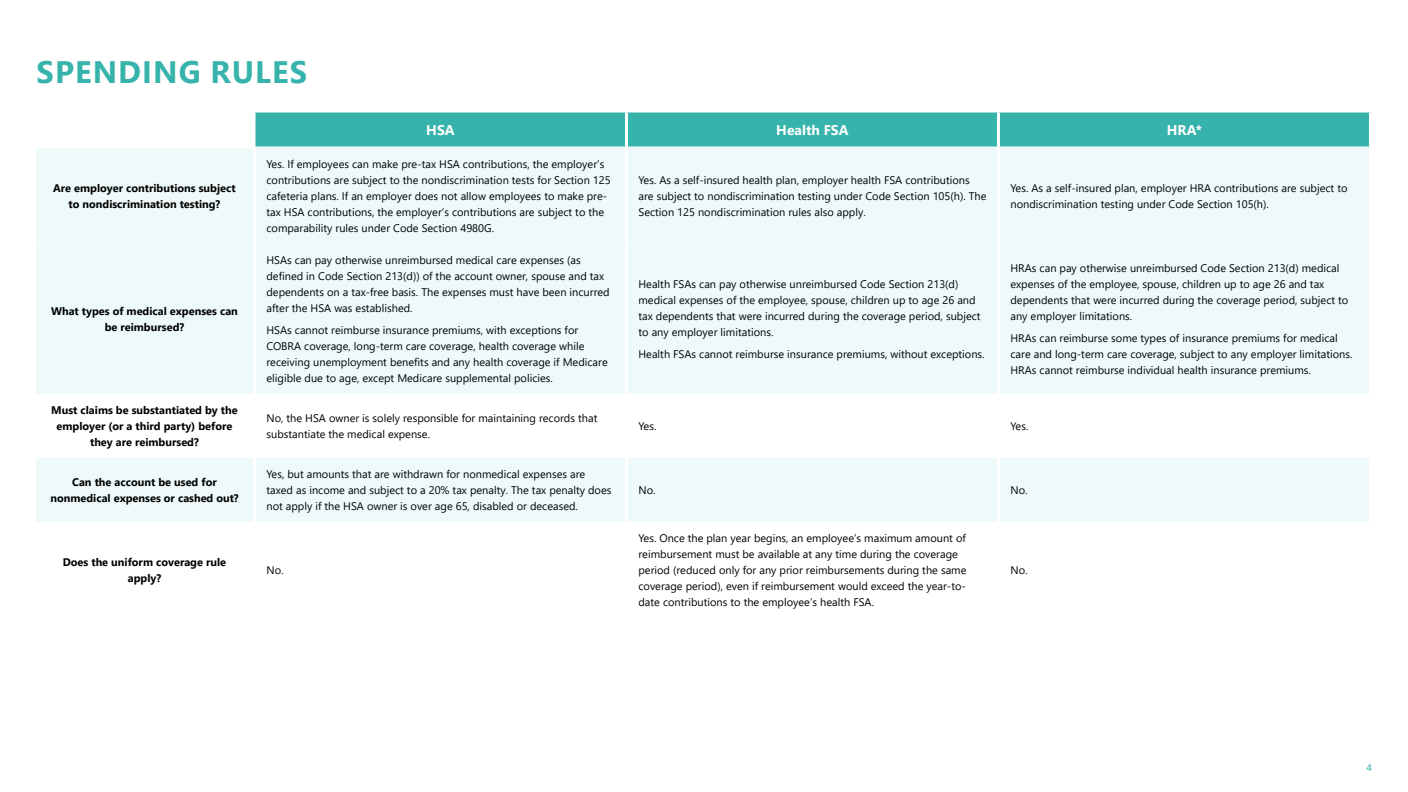
<style>
.page{position:relative;width:1408px;height:792px;background:#fff}
.page>*{position:absolute;margin:0;border:0;box-sizing:border-box;transform-origin:0 0}
.t1{font:700 31px "Segoe UI";letter-spacing:.035em;color:#36b3aa}
.t2{font:700 14px "Segoe UI";color:#fff}
.t3{font:11px/16px "Segoe UI";color:#000}
.t4{font:700 11px/16px "Segoe UI";color:#000;text-align:center}
.t5{font:10px "Segoe UI";color:#36b3aa}
</style>
<div class="page">
<div style="left:254px;top:112px;width:1116px;height:35px;background:#36b3aa"></div>
<svg style="left:36px;top:147px;width:1333px;height:375px;fill:#eefafa"></svg>
<hr style="left:253px;top:148px;width:3px;height:96px;background:#fff">
<hr style="left:625px;top:147px;width:3px;height:97px;background:#fff">
<hr style="left:997px;top:147px;width:3px;height:97px;background:#fff">
<hr style="left:253px;top:244px;width:3px;height:150px;background:#fff">
<hr style="left:625px;top:244px;width:3px;height:150px;background:#fff">
<hr style="left:997px;top:244px;width:3px;height:150px;background:#fff">
<hr style="left:253px;top:394px;width:3px;height:64px;background:#fff">
<hr style="left:625px;top:394px;width:3px;height:64px;background:#fff">
<hr style="left:997px;top:394px;width:3px;height:64px;background:#fff">
<hr style="left:253px;top:458px;width:3px;height:64px;background:#fff">
<hr style="left:625px;top:458px;width:3px;height:64px;background:#fff">
<hr style="left:997px;top:458px;width:3px;height:64px;background:#fff">
<hr style="left:1369px;top:113px;width:3px;height:34px;background:#fff">
<hr style="left:254px;top:113px;width:2px;height:33px;background:#fff">
<hr style="left:33px;top:146px;width:223px;height:2px;background:#fff">
<hr style="left:625px;top:113px;width:3px;height:34px;background:#fff">
<hr style="left:997px;top:113px;width:3px;height:34px;background:#fff">
<p class="t1" style="left:37px;top:42px;width:272px">SPENDING RULES</p>
<p class="t2" style="left:426px;top:117px;width:30px">HSA</p>
<p class="t2" style="left:776px;top:117px;width:74px">Health FSA</p>
<p class="t2" style="left:1167px;top:117px;width:37px">HRA*</p>
<p class="t4" style="left:53px;top:179px;width:184px">Are employer contributions subject to nondiscrimination testing?</p>
<p class="t4" style="left:51px;top:302px;width:188px">What types of medical expenses can be reimbursed?</p>
<p class="t3" style="left:267px;top:155px;width:346px">Yes. If employees can make pre-tax HSA contributions, the employer’s contributions are subject to the nondiscrimination tests for Section 125 cafeteria plans. If an employer does not allow employees to make pre&shy;tax HSA contributions, the employer’s contributions are subject to the comparability rules under Code Section 4980G.</p>
<p class="t3" style="left:267px;top:251px;width:345px">HSAs can pay otherwise unreimbursed medical care expenses (as defined in Code Section 213(d)) of the account owner, spouse and tax dependents on a tax-free basis. The expenses must have been incurred after the HSA was established.</p>
<p class="t3" style="left:267px;top:321px;width:343px">HSAs cannot reimburse insurance premiums, with exceptions for COBRA coverage, long-term care coverage, health coverage while receiving unemployment benefits and any health coverage if Medicare eligible due to age, except Medicare supplemental policies.</p>
<p class="t3" style="left:639px;top:171px;width:350px">Yes. As a self-insured health plan, employer health FSA contributions are subject to nondiscrimination testing under Code Section 105(h). The<br>Section 125 nondiscrimination rules also apply.</p>
<p class="t3" style="left:1011px;top:179px;width:339px">Yes. As a self-insured plan, employer HRA contributions are subject to nondiscrimination testing under Code Section 105(h).</p>
<p class="t3" style="left:639px;top:275px;width:344px">Health FSAs can pay otherwise unreimbursed Code Section 213(d) medical expenses of the employee, spouse, children up to age 26 and tax dependents that were incurred during the coverage period, subject to any employer limitations.</p>
<p class="t3" style="left:639px;top:345px;width:348px">Health FSAs cannot reimburse insurance premiums, without exceptions.</p>
<p class="t3" style="left:1011px;top:259px;width:339px">HRAs can pay otherwise unreimbursed Code Section 213(d) medical expenses of the employee, spouse, children up to age 26 and tax dependents that were incurred during the coverage period, subject to any employer limitations.</p>
<p class="t3" style="left:1011px;top:329px;width:344px">HRAs can reimburse some types of insurance premiums for medical care and long-term care coverage, subject to any employer limitations.<br>HRAs cannot reimburse individual health insurance premiums.</p>
<p class="t4" style="left:51px;top:401px;width:188px">Must claims be substantiated by the employer (or a third party) before they are reimbursed?</p>
<p class="t3" style="left:267px;top:409px;width:332px">No, the HSA owner is solely responsible for maintaining records that substantiate the medical expense.</p>
<p class="t3" style="left:639px;top:417px;width:19px">Yes.</p>
<p class="t3" style="left:1011px;top:417px;width:19px">Yes.</p>
<p class="t4" style="left:50px;top:473px;width:190px">Can the account be used for nonmedical expenses or cashed out?</p>
<p class="t3" style="left:267px;top:465px;width:346px">Yes, but amounts that are withdrawn for nonmedical expenses are taxed as income and subject to a 20% tax penalty. The tax penalty does not apply if the HSA owner is over age 65, disabled or deceased.</p>
<p class="t3" style="left:639px;top:481px;width:19px">No.</p>
<p class="t3" style="left:1011px;top:481px;width:19px">No.</p>
<p class="t4" style="left:63px;top:553px;width:165px">Does the uniform coverage rule apply?</p>
<p class="t3" style="left:267px;top:561px;width:19px">No.</p>
<p class="t3" style="left:639px;top:529px;width:330px">Yes. Once the plan year begins, an employee’s maximum amount of reimbursement must be available at any time during the coverage period (reduced only for any prior reimbursements during the same coverage period), even if reimbursement would exceed the year-to&shy;date contributions to the employee’s health FSA.</p>
<p class="t3" style="left:1011px;top:561px;width:19px">No.</p>
<p class="t5" style="left:1367px;top:758px;width:7px">4</p>
</div>
